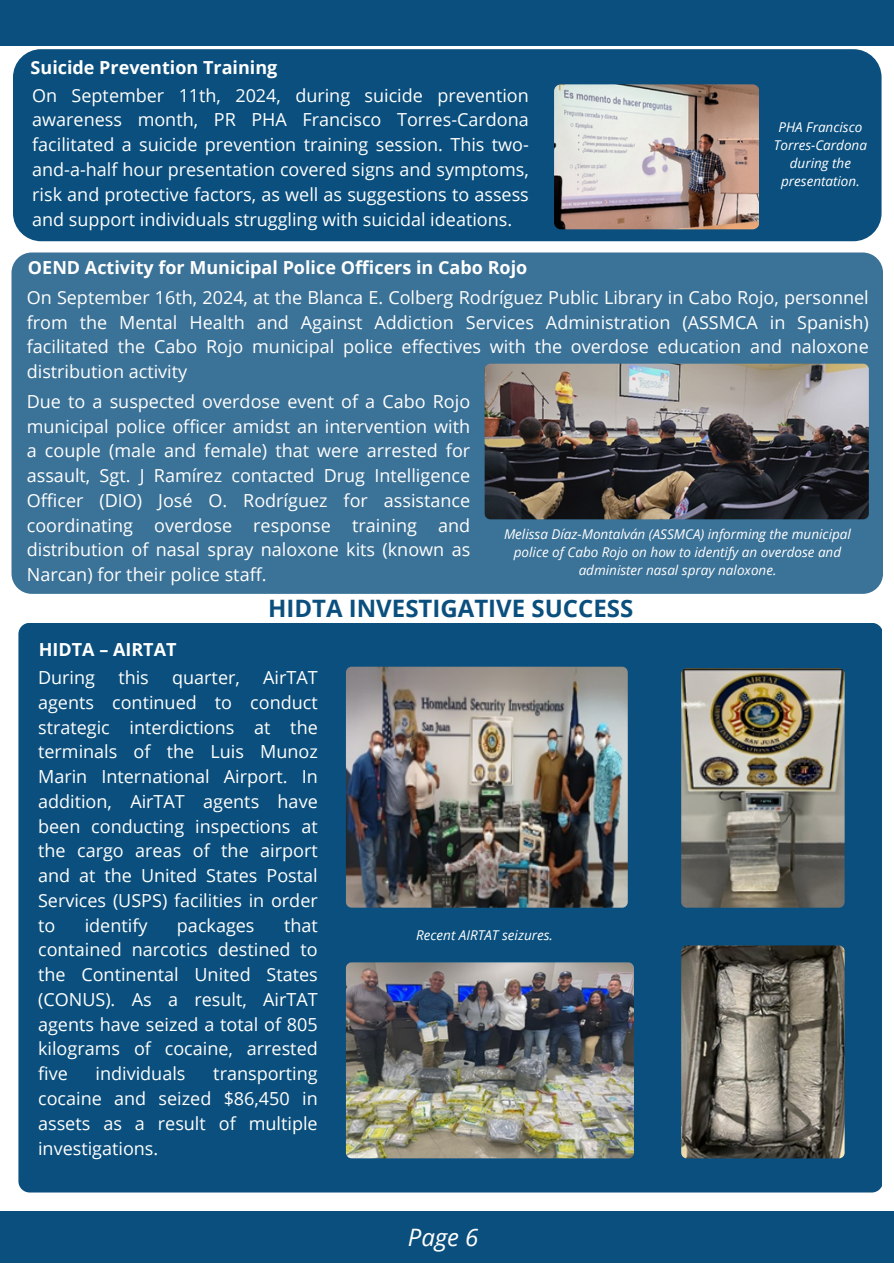
<style>
.page{position:relative;width:894px;height:1264px;background:#fff}
.page>*{position:absolute;margin:0;border:0;box-sizing:border-box;transform-origin:0 0}
.t1{font:700 24px "Open Sans";color:#0a4f7d}
.t2{font:italic 24px "Open Sans";color:#fff}
.t3{font:18px/24.8px "Open Sans";color:#fff;text-align:justify}
.t4{font:700 18px "Open Sans";color:#fff}
.t5{font:italic 13.5px/18px "Open Sans";color:#fff;text-align:center}
</style>
<div class="page">
<div style="left:0;top:1211px;width:893px;height:52px;background:#0a4f7d"></div>
<div style="left:0;top:0;width:893px;height:45px;background:#0a4f7d"></div>
<div style="left:18px;top:623px;width:863px;height:569px;background:#0a4f7d;border-radius:11px"></div>
<div style="left:11px;top:252px;width:871px;height:342px;background:#3b7297;border-radius:20px"></div>
<img style="left:484px;top:364px;width:384px;height:155px;border-radius:6px">
<div style="left:13px;top:49px;width:868px;height:192px;background:#0a4f7d;border-radius:28px"></div>
<img style="left:554px;top:84px;width:204px;height:145px;border-radius:7px">
<img style="left:681px;top:945px;width:163px;height:213px;border-radius:6px">
<img style="left:681px;top:668px;width:163px;height:239px;border-radius:6px">
<img style="left:346px;top:962px;width:287px;height:196px;border-radius:6px">
<img style="left:346px;top:666px;width:281px;height:241px;border-radius:6px">
<p class="t4" style="left:31px;top:55px;width:248px">Suicide Prevention Training</p>
<p class="t3" style="left:32px;top:82px;width:498px">On September 11th, 2024, during suicide prevention awareness month, PR PHA Francisco Torres-Cardona facilitated a suicide prevention training session. This two&shy;and-a-half hour presentation covered signs and symptoms, risk and protective factors, as well as suggestions to assess and support individuals struggling with suicidal ideations.</p>
<p class="t4" style="left:28px;top:254px;width:501px">OEND Activity for Municipal Police Officers in Cabo Rojo</p>
<h2 class="t5" style="left:773px;top:117px;width:95px">PHA Francisco<br>Torres-Cardona during the presentation.</h2>
<h3 class="t3" style="left:27px;top:284px;width:843px">On September 16th, 2024, at the Blanca E. Colberg Rodríguez Public Library in Cabo Rojo, personnel from the Mental Health and Against Addiction Services Administration (ASSMCA in Spanish) facilitated the Cabo Rojo municipal police effectives with the overdose education and naloxone distribution activity</h3>
<h1 class="t3" style="left:27px;top:388px;width:445px">Due to a suspected overdose event of a Cabo Rojo municipal police officer amidst an intervention with a couple (male and female) that were arrested for assault, Sgt. J Ramírez contacted Drug Intelligence Officer (DIO) José O. Rodríguez for assistance coordinating overdose response training and distribution of nasal spray naloxone kits (known as Narcan) for their police staff.</h1>
<h5 class="t5" style="left:504px;top:525px;width:348px">Melissa Díaz-Montalván (ASSMCA) informing the municipal police of Cabo Rojo on how to identify an overdose and administer nasal spray naloxone.</h5>
<p class="t4" style="left:39px;top:637px;width:139px">HIDTA – AIRTAT</p>
<h5 class="t1" style="left:268px;top:591px;width:367px">HIDTA INVESTIGATIVE SUCCESS</h5>
<p class="t3" style="left:38px;top:664px;width:58px">During</p>
<p class="t3" style="left:118px;top:664px;width:32px">this</p>
<p class="t3" style="left:172px;top:664px;width:69px">quarter,</p>
<p class="t3" style="left:38px;top:664px;width:281px;text-indent:225px">AirTAT agents continued to conduct strategic interdictions at the terminals of the Luis Munoz Marin International Airport. In addition, AirTAT agents have been conducting inspections at the cargo areas of the airport and at the United States Postal Services (USPS) facilities in order to</p>
<p class="t3" style="left:85px;top:912px;width:64px">identify</p>
<p class="t3" style="left:177px;top:912px;width:79px">packages</p>
<p class="t3" style="left:38px;top:912px;width:281px;text-indent:246px">that contained narcotics destined to the Continental United States (CONUS). As a result, AirTAT agents have seized a total of 805 kilograms of cocaine, arrested five</p>
<p class="t3" style="left:96px;top:1060px;width:91px">individuals</p>
<p class="t3" style="left:38px;top:1060px;width:281px;text-indent:175px">transporting cocaine and seized $86,450 in assets as a result of multiple investigations.</p>
<p class="t5" style="left:416px;top:925px;width:138px">Recent AIRTAT seizures.</p>
<p class="t2" style="left:408px;top:1220px;width:72px">Page 6</p>
</div>
